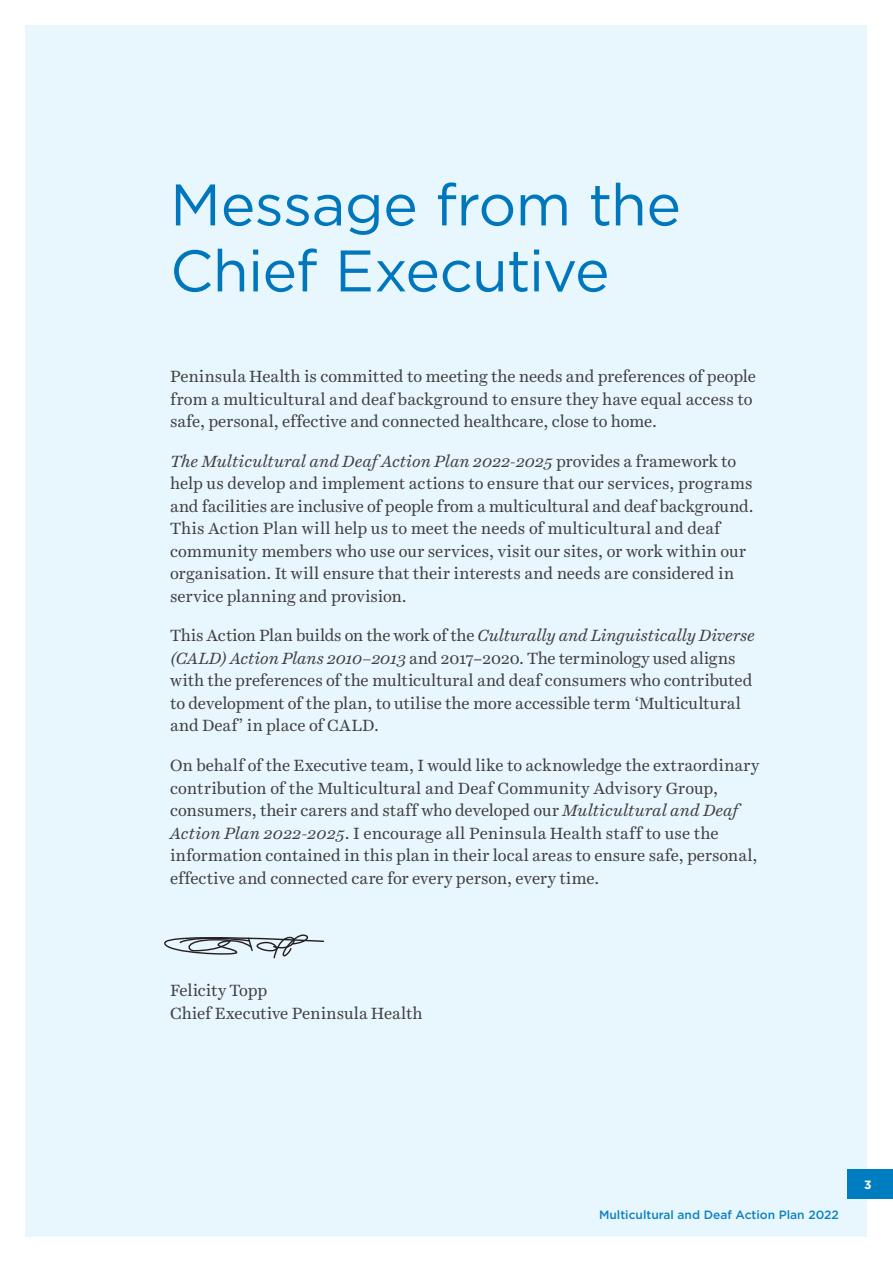
<style>
.page{position:relative;width:893px;height:1263px;background:#fff}
.page>*{position:absolute;margin:0;border:0;box-sizing:border-box;transform-origin:0 0}
.Heading{font:58.5px/66px "Gotham";letter-spacing:-.015em;color:#0077bd}
.Body_Copy{font:16.5px/22.5px "Harriet Text";color:#3e3e3f}
.t1{font:500 12px "Gotham";color:#0c82c4}
.t2{font:700 12px "Gotham";color:#fff}
.s1{font-style:italic}
</style>
<div class="page">
<div style="left:26px;top:26px;width:841px;height:1211px;background:#e8f6fd"></div>
<svg style="left:164px;top:934px;width:161px;height:25px"></svg>
<div style="left:847px;top:1169px;width:46px;height:30px;background:#007cc0"></div>
<p class="Heading" style="left:170px;top:170px;width:512px">Message from the<br>Chief Executive</p>
<p class="Body_Copy" style="left:170px;top:365px;width:587px">Peninsula Health is committed to meeting the needs and preferences of people from a multicultural and deaf background to ensure they have equal access to safe, personal, effective and connected healthcare, close to home.</p>
<p class="Body_Copy" style="left:170px;top:450px;width:585px"><span class="s1">The Multicultural and Deaf Action Plan 2022-2025</span> provides a framework to help us develop and implement actions to ensure that our services, programs and facilities are inclusive of people from a multicultural and deaf background.<br>This Action Plan will help us to meet the needs of multicultural and deaf community members who use our services, visit our sites, or work within our organisation. It will ensure that their interests and needs are considered in service planning and provision.</p>
<p class="Body_Copy" style="left:170px;top:624px;width:586px">This Action Plan builds on the work of the <span class="s1">Culturally and Linguistically Diverse (CALD) Action Plans 2010–2013</span> and 2017–2020. The terminology used aligns with the preferences of the multicultural and deaf consumers who contributed to development of the plan, to utilise the more accessible term ‘Multicultural and Deaf’ in place of CALD.</p>
<p class="Body_Copy" style="left:170px;top:754px;width:591px">On behalf of the Executive team, I would like to acknowledge the extraordinary contribution of the Multicultural and Deaf Community Advisory Group, consumers, their carers and staff who developed our <span class="s1">Multicultural and Deaf Action Plan 2022-2025</span>. I encourage all Peninsula Health staff to use the information contained in this plan in their local areas to ensure safe, personal, effective and connected care for every person, every time.</p>
<p class="Body_Copy" style="left:170px;top:979px;width:254px">Felicity Topp<br>Chief Executive Peninsula Health</p>
<p class="t1" style="left:599px;top:1206px;width:241px">Multicultural and Deaf Action Plan 2022</p>
<p class="t2" style="left:864px;top:1177px;width:9px">3</p>
</div>
